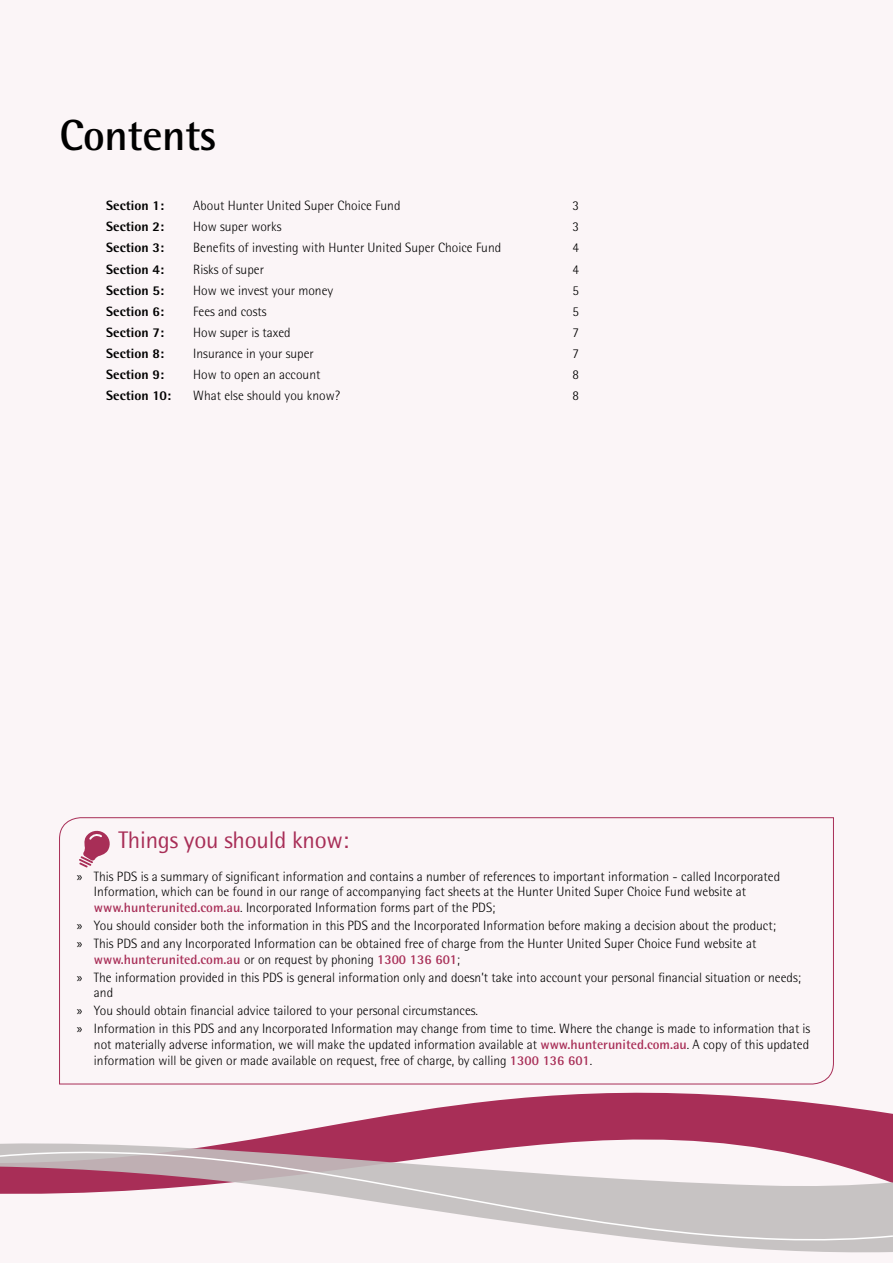
<style>
.page{position:relative;width:893px;height:1263px;background:#fff}
.page>*{position:absolute;margin:0;border:0;box-sizing:border-box;transform-origin:0 0}
.t1{font:700 43.5px "Rotis Semi Sans Std";letter-spacing:-.01em;color:#000}
.J__Section_head_sing{font:24px "Rotis Semi Sans Std";letter-spacing:-.01em;color:#a82e57}
.J__Body_Text{font:300 13.5px/15.8px "Rotis Semi Sans Std";color:#000}
.J__Body_Text-2{font:800 13.5px "Rotis Semi Sans Std";color:#000}
.s1{font-family:"Myriad Pro";font-weight:400}
.s2{font-weight:700;color:#a82e57}
</style>
<div class="page">
<svg style="left:473px;top:1092px;width:339px;height:11px;fill:#a82e57"></svg>
<svg style="left:673px;top:1242px;width:220px;height:11px;fill:#c7c3c3"></svg>
<svg style="left:0;top:1103px;width:893px;height:139px"></svg>
<div style="left:59px;top:817px;width:775px;height:268px;background:#fbf5f7"></div>
<svg style="left:79px;top:829px;width:33px;height:38px"></svg>
<p class="t1" style="left:60px;top:108px;width:159px">Contents</p>
<p class="J__Body_Text-2" style="left:106px;top:197px;width:59px">Section 1:</p>
<p class="J__Body_Text" style="left:193px;top:198px;width:209px">About Hunter United Super Choice Fund</p>
<p class="J__Body_Text" style="left:572px;top:198px;width:8px">3</p>
<p class="J__Body_Text-2" style="left:106px;top:218px;width:59px">Section 2:</p>
<p class="J__Body_Text" style="left:193px;top:219px;width:90px">How super works</p>
<p class="J__Body_Text" style="left:572px;top:219px;width:8px">3</p>
<p class="J__Body_Text-2" style="left:106px;top:239px;width:59px">Section 3:</p>
<p class="J__Body_Text" style="left:193px;top:240px;width:309px">Benefits of investing with Hunter United Super Choice Fund</p>
<p class="J__Body_Text" style="left:572px;top:240px;width:8px">4</p>
<p class="J__Body_Text-2" style="left:106px;top:260px;width:59px">Section 4:</p>
<p class="J__Body_Text" style="left:193px;top:261px;width:72px">Risks of super</p>
<p class="J__Body_Text" style="left:572px;top:261px;width:8px">4</p>
<p class="J__Body_Text-2" style="left:106px;top:281px;width:59px">Section 5:</p>
<p class="J__Body_Text" style="left:193px;top:282px;width:141px">How we invest your money</p>
<p class="J__Body_Text" style="left:572px;top:282px;width:8px">5</p>
<p class="J__Body_Text-2" style="left:106px;top:302px;width:59px">Section 6:</p>
<p class="J__Body_Text" style="left:193px;top:303px;width:75px">Fees and costs</p>
<p class="J__Body_Text" style="left:572px;top:303px;width:8px">5</p>
<p class="J__Body_Text-2" style="left:106px;top:324px;width:59px">Section 7:</p>
<p class="J__Body_Text" style="left:193px;top:324px;width:99px">How super is taxed</p>
<p class="J__Body_Text" style="left:572px;top:324px;width:8px">7</p>
<p class="J__Body_Text-2" style="left:106px;top:345px;width:59px">Section 8:</p>
<p class="J__Body_Text" style="left:193px;top:345px;width:122px">Insurance in your super</p>
<p class="J__Body_Text" style="left:572px;top:345px;width:8px">7</p>
<p class="J__Body_Text-2" style="left:106px;top:366px;width:59px">Section 9:</p>
<p class="J__Body_Text" style="left:193px;top:366px;width:129px">How to open an account</p>
<p class="J__Body_Text" style="left:572px;top:366px;width:8px">8</p>
<p class="J__Body_Text-2" style="left:106px;top:387px;width:66px">Section 10:</p>
<p class="J__Body_Text" style="left:193px;top:387px;width:148px">What else should you know?</p>
<p class="J__Body_Text" style="left:572px;top:387px;width:8px">8</p>
<p class="J__Section_head_sing" style="left:118px;top:826px;width:232px">Things you should know:</p>
<p class="J__Body_Text" style="left:94px;top:868px;width:688px;text-indent:-17px"><span class="s1">»</span> This PDS is a summary of significant information and contains a number of references to important information - called Incorporated<br>Information, which can be found in our range of accompanying fact sheets at the Hunter United Super Choice Fund website at <span class="s2">www.hunterunited.com.au</span>. Incorporated Information forms part of the PDS;</p>
<p class="J__Body_Text" style="left:77px;top:917px;width:701px"><span class="s1">»</span> You should consider both the information in this PDS and the Incorporated Information before making a decision about the product;</p>
<p class="J__Body_Text" style="left:94px;top:935px;width:664px;text-indent:-17px"><span class="s1">»</span> This PDS and any Incorporated Information can be obtained free of charge from the Hunter United Super Choice Fund website at <span class="s2">www.hunterunited.com.au</span> or on request by phoning <span class="s2">1300 136 601</span>;</p>
<p class="J__Body_Text" style="left:94px;top:969px;width:709px;text-indent:-17px"><span class="s1">»</span> The information provided in this PDS is general information only and doesn’t take into account your personal financial situation or needs; and</p>
<p class="J__Body_Text" style="left:77px;top:1003px;width:402px"><span class="s1">»</span> You should obtain financial advice tailored to your personal circumstances.</p>
<p class="J__Body_Text" style="left:94px;top:1020px;width:718px;text-align:justify;text-indent:-17px"><span class="s1">»</span> Information in this PDS and any Incorporated Information may change from time to time. Where the change is made to information that is not materially adverse information, we will make the updated information available at <span class="s2">www.hunterunited.com.au</span>. A copy of this updated information will be given or made available on request, free of charge, by calling <span class="s2">1300 136 601</span>.</p>
</div>
